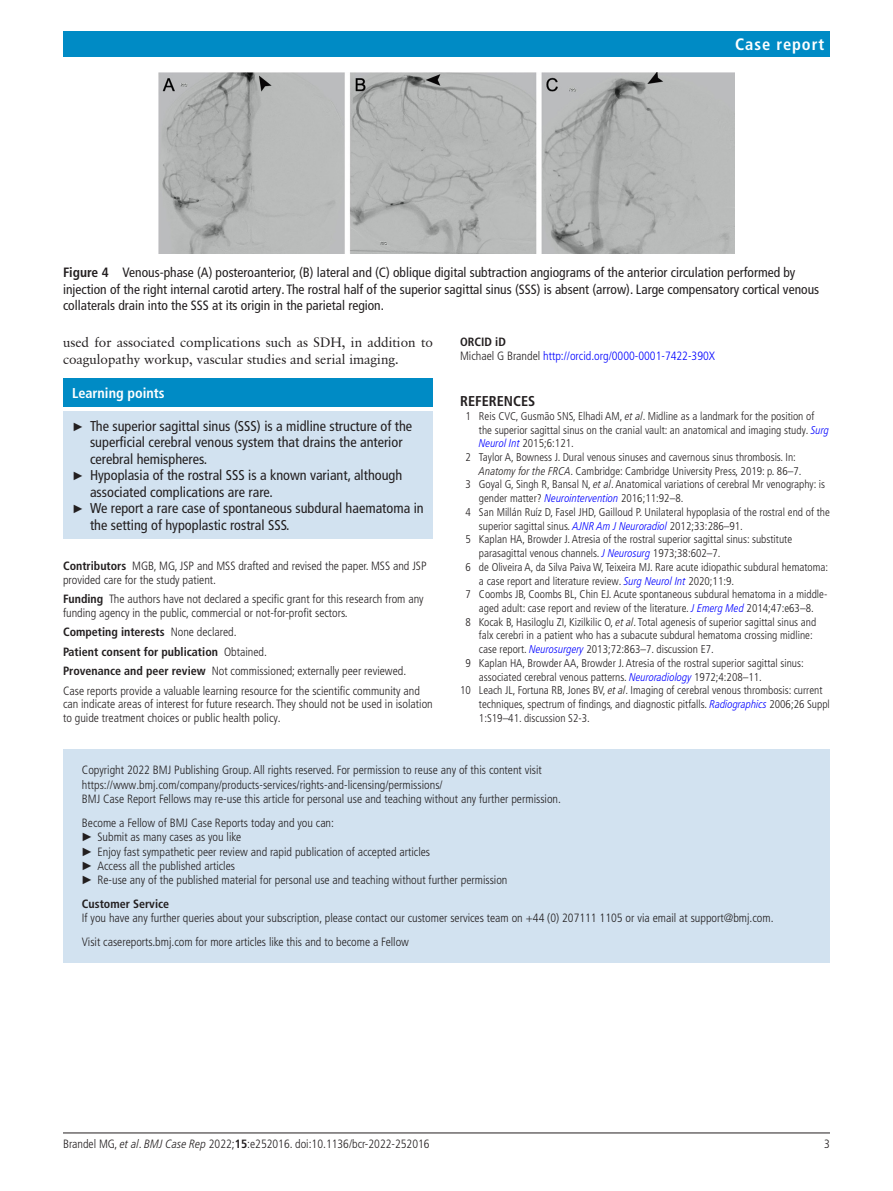
<style>
.page{position:relative;width:893px;height:1191px;background:#fff}
.page>*{position:absolute;margin:0;border:0;box-sizing:border-box;transform-origin:0 0}
.t1{font:700 condensed 16.5px "Frutiger LT Pro";letter-spacing:.055em;color:#fff}
.t2{font:condensed 14.25px "Frutiger LT Pro";color:#231f20}
.t3{font:700 condensed 14.25px "Frutiger LT Pro";color:#fff}
.t4{font:700 condensed 14.25px "Frutiger LT Std";color:#231f20}
.t5{font:condensed 13.5px/16.5px "Frutiger LT Pro";color:#231f20}
.t6{font:13.5px/16.5px "Classical Garamond BT";color:#231f20}
.t7{font:300 condensed 12px/14.4px "Frutiger LT Pro";color:#231f20}
.t8{font:300 condensed 12px/13.6px "Frutiger LT Pro";color:#00f}
.t9{font:700 condensed 12px "Frutiger LT Pro";color:#231f20}
.t10{font:300 condensed 11.25px "Frutiger LT Pro";color:#231f20}
.s1{font-weight:700}
.s2{font-family:"Arial";font-stretch:normal;font-size:12px}
.s3{font-weight:700;color:#231f20}
.s4{color:#231f20}
.s5{font-style:italic}
.s6{font-style:italic;color:#00f}
.s7{font-family:"Arial";font-weight:400;font-stretch:normal}
</style>
<div class="page">
<hr style="left:63px;top:1132px;width:767px;height:1px;background:#231f20">
<div style="left:63px;top:31px;width:767px;height:25px;background:#008bc5"></div>
<div style="left:63px;top:378px;width:370px;height:29px;background:#008bc5"></div>
<div style="left:63px;top:411px;width:370px;height:128px;background:#d2e2f0"></div>
<img style="left:158px;top:72px;width:576px;height:181px">
<div style="left:63px;top:749px;width:767px;height:213px;background:#d2e2f0"></div>
<h1 class="t1" style="left:735px;top:34px;width:91px">Case report</h1>
<p class="t5" style="left:63px;top:264px;width:758px"><span class="s1">Figure 4</span> Venous-phase (A) posteroanterior, (B) lateral and (C) oblique digital subtraction angiograms of the anterior circulation performed by injection of the right internal carotid artery. The rostral half of the superior sagittal sinus (SSS) is absent (arrow). Large compensatory cortical venous collaterals drain into the SSS at its origin in the parietal region.</p>
<p class="t6" style="left:63px;top:334px;width:371px">used for associated complications such as SDH, in addition to coagulopathy workup, vascular studies and serial imaging.</p>
<p class="t3" style="left:72px;top:385px;width:94px">Learning points</p>
<p class="t2" style="left:72px;top:417px;width:342px"><span class="s2">►</span> The superior sagittal sinus (SSS) is a midline structure of the</p>
<p class="t2" style="left:90px;top:434px;width:314px">superficial cerebral venous system that drains the anterior</p>
<p class="t2" style="left:90px;top:450px;width:119px">cerebral hemispheres.</p>
<p class="t2" style="left:72px;top:467px;width:332px"><span class="s2">►</span> Hypoplasia of the rostral SSS is a known variant, although</p>
<p class="t2" style="left:90px;top:483px;width:184px">associated complications are rare.</p>
<p class="t2" style="left:72px;top:500px;width:353px"><span class="s2">►</span> We report a rare case of spontaneous subdural haematoma in</p>
<p class="t2" style="left:90px;top:516px;width:201px">the setting of hypoplastic rostral SSS.</p>
<p class="t7" style="left:63px;top:559px;width:365px;line-height:13.5px"><span class="s1">Contributors</span> MGB, MG, JSP and MSS drafted and revised the paper. MSS and JSP provided care for the study patient.</p>
<p class="t7" style="left:63px;top:592px;width:362px;line-height:13.5px"><span class="s1">Funding</span> The authors have not declared a specific grant for this research from any funding agency in the public, commercial or not-for-profit sectors.</p>
<p class="t7" style="left:63px;top:622px;width:358px;line-height:19.5px"><span class="s1">Competing interests</span> None declared.<br><span class="s1">Patient consent for publication</span> Obtained.<br><span class="s1">Provenance and peer review</span> Not commissioned; externally peer reviewed.<br>Case reports provide a valuable learning resource for the scientific community and</p>
<p class="t7" style="left:63px;top:697px;width:371px;line-height:13.5px">can indicate areas of interest for future research. They should not be used in isolation to guide treatment choices or public health policy.</p>
<p class="t8" style="left:460px;top:335px;width:257px"><span class="s3">ORCID iD<br></span><span class="s4">Michael G Brandel</span> http://orcid.org/0000-0001-7422-390X</p>
<p class="t4" style="left:460px;top:393px;width:77px">REFERENCES</p>
<p class="t10" style="left:465px;top:409px;width:350px">1 Reis CVC, Gusmão SNS, Elhadi AM, <span class="s5">et al</span>. Midline as a landmark for the position of</p>
<p class="t10" style="left:479px;top:423px;width:352px">the superior sagittal sinus on the cranial vault: an anatomical and imaging study. <span class="s6">Surg</span></p>
<p class="t10" style="left:479px;top:437px;width:96px"><span class="s6">Neurol Int</span> 2015;6:121.</p>
<p class="t10" style="left:465px;top:451px;width:332px">2 Taylor A, Bowness J. Dural venous sinuses and cavernous sinus thrombosis. In:</p>
<p class="t10" style="left:479px;top:464px;width:324px"><span class="s5">Anatomy for the FRCA</span>. Cambridge: Cambridge University Press, 2019: p. 86–7.</p>
<p class="t10" style="left:465px;top:478px;width:361px">3 Goyal G, Singh R, Bansal N, <span class="s5">et al</span>. Anatomical variations of cerebral Mr venography: is</p>
<p class="t10" style="left:479px;top:492px;width:206px">gender matter? <span class="s6">Neurointervention</span> 2016;11:92–8.</p>
<p class="t10" style="left:465px;top:505px;width:366px">4 San Millán Ruíz D, Fasel JHD, Gailloud P. Unilateral hypoplasia of the rostral end of the</p>
<p class="t10" style="left:479px;top:519px;width:265px">superior sagittal sinus. <span class="s6">AJNR Am J Neuroradiol</span> 2012;33:286–91.</p>
<p class="t10" style="left:465px;top:533px;width:328px">5 Kaplan HA, Browder J. Atresia of the rostral superior sagittal sinus: substitute</p>
<p class="t10" style="left:479px;top:547px;width:243px">parasagittal venous channels. <span class="s6">J Neurosurg</span> 1973;38:602–7.</p>
<p class="t10" style="left:465px;top:560px;width:364px">6 de Oliveira A, da Silva Paiva W, Teixeira MJ. Rare acute idiopathic subdural hematoma:</p>
<p class="t10" style="left:479px;top:574px;width:257px">a case report and literature review. <span class="s6">Surg Neurol Int</span> 2020;11:9.</p>
<p class="t10" style="left:465px;top:588px;width:363px">7 Coombs JB, Coombs BL, Chin EJ. Acute spontaneous subdural hematoma in a middle-</p>
<p class="t10" style="left:479px;top:601px;width:336px">aged adult: case report and review of the literature. <span class="s6">J Emerg Med</span> 2014;47:e63–8.</p>
<p class="t10" style="left:465px;top:615px;width:352px">8 Kocak B, Hasiloglu ZI, Kizilkilic O, <span class="s5">et al</span>. Total agenesis of superior sagittal sinus and</p>
<p class="t10" style="left:479px;top:629px;width:335px">falx cerebri in a patient who has a subacute subdural hematoma crossing midline:</p>
<p class="t10" style="left:479px;top:643px;width:236px">case report. <span class="s6">Neurosurgery</span> 2013;72:863–7. discussion E7.</p>
<p class="t10" style="left:465px;top:656px;width:340px">9 Kaplan HA, Browder AA, Browder J. Atresia of the rostral superior sagittal sinus:</p>
<p class="t10" style="left:479px;top:670px;width:284px">associated cerebral venous patterns. <span class="s6">Neuroradiology</span> 1972;4:208–11.</p>
<p class="t10" style="left:460px;top:684px;width:364px">10 Leach JL, Fortuna RB, Jones BV, <span class="s5">et al</span>. Imaging of cerebral venous thrombosis: current</p>
<p class="t10" style="left:479px;top:697px;width:352px">techniques, spectrum of findings, and diagnostic pitfalls. <span class="s6">Radiographics</span> 2006;26 Suppl</p>
<p class="t10" style="left:479px;top:711px;width:112px">1:S19–41. discussion S2-3.</p>
<p class="t7" style="left:82px;top:763px;width:481px">Copyright 2022 BMJ Publishing Group. All rights reserved. For permission to reuse any of this content visit https://www.bmj.com/company/products-services/rights-and-licensing/permissions/<br>BMJ Case Report Fellows may re-use this article for personal use and teaching without any further permission.</p>
<p class="t7" style="left:81px;top:815px;width:428px">Become a Fellow of BMJ Case Reports today and you can:<br><span class="s7">►</span> Submit as many cases as you like<br><span class="s7">►</span> Enjoy fast sympathetic peer review and rapid publication of accepted articles<br><span class="s7">►</span> Access all the published articles<br><span class="s7">►</span> Re-use any of the published material for personal use and teaching without further permission</p>
<p class="t9" style="left:82px;top:896px;width:89px">Customer Service</p>
<p class="t7" style="left:82px;top:906px;width:693px;line-height:23.4px">If you have any further queries about your subscription, please contact our customer services team on +44 (0) 207111 1105 or via email at support@bmj.com.<br>Visit casereports.bmj.com for more articles like this and to become a Fellow</p>
<p class="t7" style="left:63px;top:1136px;width:368px">Brandel MG, <span class="s5">et al</span>. <span class="s5">BMJ Case Rep</span> 2022;<span class="s1">15</span>:e252016. doi:10.1136/bcr-2022-252016</p>
<p class="t7" style="left:824px;top:1136px;width:7px">3</p>
</div>
